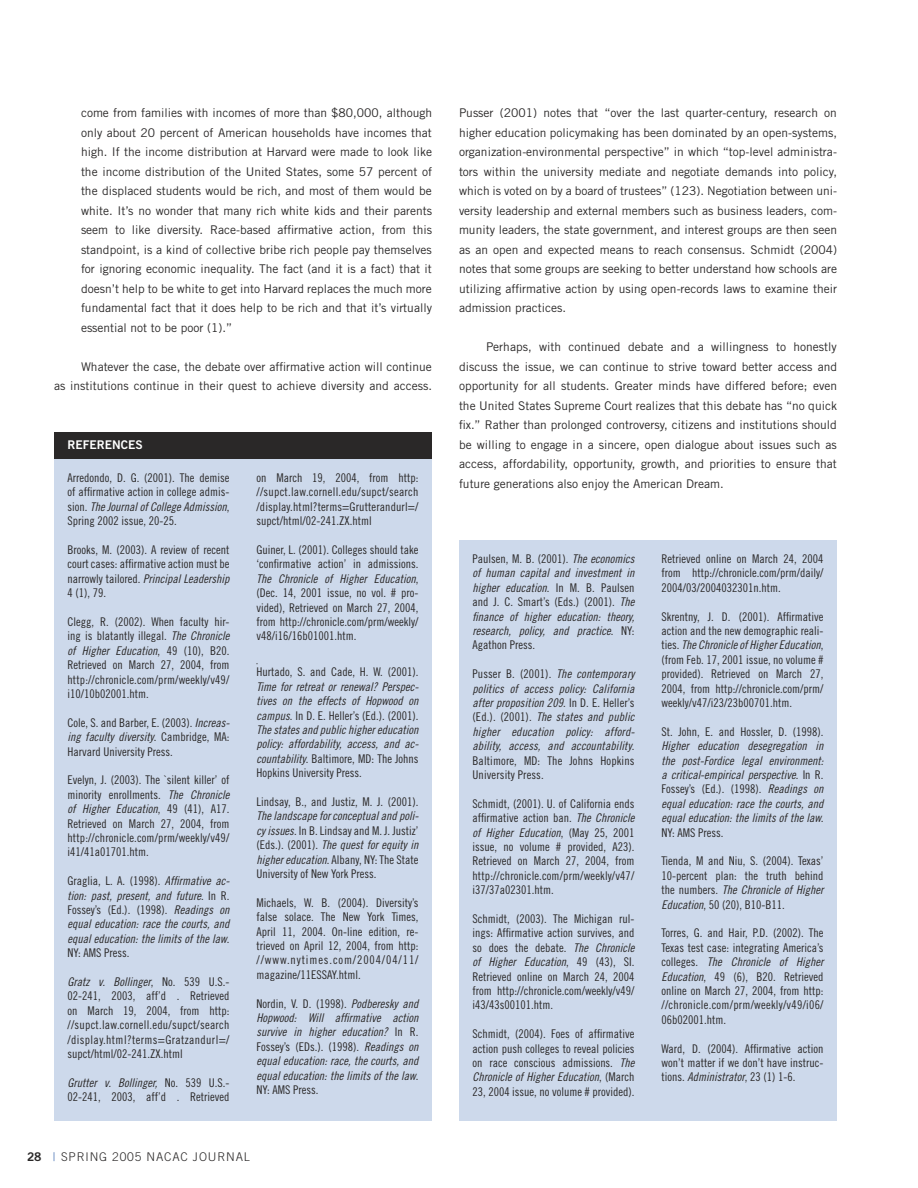
<style>
.page{position:relative;width:918px;height:1188px;background:#fff}
.page>*{position:absolute;margin:0;border:0;box-sizing:border-box;transform-origin:0 0}
.REFERENCES_TEXT{font:12px/14.4px "Trade Gothic Cond Eighteen";color:#2a2828;text-align:justify}
.REFERENCES_TEXT-2{font:12px/14.4px "Trade Gothic Cond Eighteen Obl";color:#2a2828;text-align:justify}
.BODY_TEXT{font:12px/19.5px "Trade Gothic";color:#2a2828;text-align:justify}
.INDENT{font:12px/19.5px "Trade Gothic";color:#2a2828;text-align:justify}
.t1{font:300 12px "Trade Gothic";letter-spacing:.07em;color:#2a2828}
.SIDEBAR_TITLE{font:12px "Trade Gothic Bold Two";color:#fff}
.s1{font-family:"Trade Gothic Cond Eighteen Obl"}
.s2{font-family:"Trade Gothic Cond Eighteen"}
.s3{font-family:"Trade Gothic Bold Two";font-weight:400}
.s4{color:#3966ae}
</style>
<div class="page">
<div style="left:54px;top:459px;width:378px;height:661px;background:#cdd9eb"></div>
<div style="left:459px;top:540px;width:378px;height:580px;background:#cdd9eb"></div>
<div style="left:54px;top:432px;width:378px;height:27px;background:#2a2828"></div>
<p class="INDENT" style="left:81px;top:103px;width:353px">come from families with incomes of more than $80,000, although only about 20 percent of American households have incomes that high. If the income distribution at Harvard were made to look like the income distribution of the United States, some 57 percent of the displaced students would be rich, and most of them would be white. It’s no wonder that many rich white kids and their parents seem to like diversity. Race-based affirmative action, from this standpoint, is a kind of collective bribe rich people pay themselves for ignoring economic inequality. The fact (and it is a fact) that it doesn’t help to be white to get into Harvard replaces the much more fundamental fact that it does help to be rich and that it’s virtually essential not to be poor (1).”</p>
<p class="BODY_TEXT" style="left:54px;top:357px;width:380px;text-align:right">Whatever the case, the debate over affirmative action will continue<br>as institutions continue in their quest to achieve diversity and access.</p>
<p class="SIDEBAR_TITLE" style="left:68px;top:437px;width:77px">REFERENCES</p>
<p class="REFERENCES_TEXT" style="left:68px;top:470px;width:164px">Arredondo, D. G. (2001). The demise of affirmative action in college admis&shy;sion. <span class="s1">The Journal of College Admission</span>, Spring 2002 issue, 20-25.</p>
<p class="REFERENCES_TEXT" style="left:68px;top:542px;width:164px">Brooks, M. (2003). A review of recent court cases: affirmative action must be narrowly tailored. <span class="s1">Principal Leadership </span>4 (1), 79.</p>
<p class="REFERENCES_TEXT" style="left:68px;top:614px;width:164px">Clegg, R. (2002). When faculty hir&shy;ing is blatantly illegal. <span class="s1">The Chronicle of Higher Education</span>, 49 (10), B20.<br>Retrieved on March 27, 2004, from http://chronicle.com/prm/weekly/v49/ i10/10b02001.htm.</p>
<p class="REFERENCES_TEXT" style="left:68px;top:715px;width:164px">Cole, S. and Barber, E. (2003). <span class="s1">Increas&shy;ing faculty diversity</span>. Cambridge, MA:<br>Harvard University Press.</p>
<p class="REFERENCES_TEXT" style="left:68px;top:773px;width:164px">Evelyn, J. (2003). The `silent killer’ of minority enrollments. <span class="s1">The Chronicle of Higher Education</span>, 49 (41), A17.<br>Retrieved on March 27, 2004, from http://chronicle.com/prm/weekly/v49/ i41/41a01701.htm.</p>
<p class="REFERENCES_TEXT-2" style="left:68px;top:874px;width:164px"><span class="s2">Graglia, L. A. (1998).</span> Affirmative ac&shy;tion: past, present, and future<span class="s2">. In R.<br>Fossey’s (Ed.). (1998).</span> Readings on equal education: race the courts, and equal education: the limits of the law<span class="s2">.<br>NY: AMS Press.</span></p>
<p class="REFERENCES_TEXT" style="left:68px;top:974px;width:164px"><span class="s1">Gratz v. Bollinger</span>, No. 539 U.S.- 02-241, 2003, aff’d . Retrieved on March 19, 2004, from http: //supct.law.cornell.edu/supct/search /display.html?terms=Gratzandurl=/ supct/html/02-241.ZX.html</p>
<p class="REFERENCES_TEXT" style="left:68px;top:1075px;width:164px"><span class="s1">Grutter v. Bollinger,</span> No. 539 U.S.-<br>02-241, 2003, aff’d . Retrieved</p>
<p class="REFERENCES_TEXT" style="left:256px;top:470px;width:164px">on March 19, 2004, from http: //supct.law.cornell.edu/supct/search /display.html?terms=Grutterandurl=/ supct/html/02-241.ZX.html</p>
<p class="REFERENCES_TEXT" style="left:256px;top:542px;width:164px">Guiner, L. (2001). Colleges should take ‘confirmative action’ in admissions.<br><span class="s1">The Chronicle of Higher Education</span>, (Dec. 14, 2001 issue, no vol. # pro&shy;vided), Retrieved on March 27, 2004, from http://chronicle.com/prm/weekly/ v48/i16/16b01001.htm.</p>
<p class="REFERENCES_TEXT-2" style="left:256px;top:665px;width:164px"><span class="s2">Hurtado, S. and Cade, H. W. (2001).<br></span>Time for retreat or renewal? Perspec&shy;tives on the effects of Hopwood on campus<span class="s2">. In D. E. Heller’s (Ed.). (2001).<br></span>The states and public higher education policy: affordability, access, and ac&shy;countability<span class="s2">. Baltimore, MD: The Johns Hopkins University Press.</span></p>
<p class="REFERENCES_TEXT" style="left:256px;top:794px;width:164px">Lindsay, B., and Justiz, M. J. (2001).<br><span class="s1">The landscape for conceptual and poli&shy;cy issues</span>. In B. Lindsay and M. J. Justiz’ (Eds.). (2001). <span class="s1">The quest for equity in higher education</span>. Albany, NY: The State University of New York Press.</p>
<p class="REFERENCES_TEXT" style="left:256px;top:895px;width:164px">Michaels, W. B. (2004). Diversity’s false solace. The New York Times, April 11, 2004. On-line edition, re&shy;trieved on April 12, 2004, from http: //www.nytimes.com/2004/04/11/ magazine/11ESSAY.html.</p>
<p class="REFERENCES_TEXT-2" style="left:256px;top:996px;width:164px"><span class="s2">Nordin, V. D. (1998).</span> Podberesky and Hopwood: Will affirmative action survive in higher education? <span class="s2">In R.<br>Fossey’s (EDs.). (1998).</span> Readings on equal education: race, the courts, and equal education: the limits of the law<span class="s2">.<br>NY: AMS Press.</span></p>
<p class="t1" style="left:27px;top:1150px;width:224px"><span class="s3">28</span> <span class="s4">|</span> SPRING 2005 NACAC JOURNAL</p>
<p class="BODY_TEXT" style="left:459px;top:103px;width:380px">Pusser (2001) notes that “over the last quarter-century, research on higher education policymaking has been dominated by an open-systems, organization-environmental perspective” in which “top-level administra&shy;tors within the university mediate and negotiate demands into policy, which is voted on by a board of trustees” (123). Negotiation between uni&shy;versity leadership and external members such as business leaders, com&shy;munity leaders, the state government, and interest groups are then seen as an open and expected means to reach consensus. Schmidt (2004) notes that some groups are seeking to better understand how schools are utilizing affirmative action by using open-records laws to examine their admission practices.</p>
<p class="BODY_TEXT" style="left:459px;top:337px;width:380px;text-indent:27px">Perhaps, with continued debate and a willingness to honestly discuss the issue, we can continue to strive toward better access and opportunity for all students. Greater minds have differed before; even the United States Supreme Court realizes that this debate has “no quick fix.” Rather than prolonged controversy, citizens and institutions should be willing to engage in a sincere, open dialogue about issues such as access, affordability, opportunity, growth, and priorities to ensure that future generations also enjoy the American Dream.</p>
<p class="REFERENCES_TEXT-2" style="left:472px;top:551px;width:164px"><span class="s2">Paulsen, M. B. (2001).</span> The economics of human capital and investment in higher education<span class="s2">. In M. B. Paulsen and J. C. Smart’s (Eds.) (2001).</span> The finance of higher education: theory, research, policy, and practice<span class="s2">. NY:<br>Agathon Press.</span></p>
<p class="REFERENCES_TEXT-2" style="left:472px;top:667px;width:164px"><span class="s2">Pusser B. (2001).</span> The contemporary politics of access policy: California after proposition 209<span class="s2">. In D. E. Heller’s (Ed.). (2001).</span> The states and public higher education policy: afford&shy;ability, access, and accountability<span class="s2">.<br>Baltimore, MD: The Johns Hopkins University Press.</span></p>
<p class="REFERENCES_TEXT" style="left:472px;top:796px;width:164px">Schmidt, (2001). U. of California ends affirmative action ban. <span class="s1">The Chronicle of Higher Education</span>, (May 25, 2001 issue, no volume # provided, A23).<br>Retrieved on March 27, 2004, from http://chronicle.com/prm/weekly/v47/ i37/37a02301.htm.</p>
<p class="REFERENCES_TEXT" style="left:472px;top:911px;width:164px">Schmidt, (2003). The Michigan rul&shy;ings: Affirmative action survives, and so does the debate. <span class="s1">The Chronicle of Higher Education</span>, 49 (43), SI.<br>Retrieved online on March 24, 2004 from http://chronicle.com/weekly/v49/ i43/43s00101.htm.</p>
<p class="REFERENCES_TEXT" style="left:472px;top:1027px;width:164px">Schmidt, (2004). Foes of affirmative action push colleges to reveal policies on race conscious admissions. <span class="s1">The Chronicle of Higher Education</span>, (March 23, 2004 issue, no volume # provided).</p>
<p class="REFERENCES_TEXT" style="left:662px;top:551px;width:164px">Retrieved online on March 24, 2004 from http://chronicle.com/prm/daily/ 2004/03/2004032301n.htm.</p>
<p class="REFERENCES_TEXT" style="left:662px;top:609px;width:164px">Skrentny, J. D. (2001). Affirmative action and the new demographic reali&shy;ties. <span class="s1">The Chronicle of Higher Education</span>, (from Feb. 17, 2001 issue, no volume # provided). Retrieved on March 27, 2004, from http://chronicle.com/prm/ weekly/v47/i23/23b00701.htm.</p>
<p class="REFERENCES_TEXT-2" style="left:662px;top:724px;width:164px"><span class="s2">St. John, E. and Hossler, D. (1998).<br></span>Higher education desegregation in the post-Fordice legal environment: a critical-empirical perspective<span class="s2">. In R.<br>Fossey’s (Ed.). (1998).</span> Readings on equal education: race the courts, and equal education: the limits of the law.<br><span class="s2">NY: AMS Press.</span></p>
<p class="REFERENCES_TEXT" style="left:662px;top:854px;width:164px">Tienda, M and Niu, S. (2004). Texas’ 10-percent plan: the truth behind the numbers. <span class="s1">The Chronicle of Higher Education</span>, 50 (20), B10-B11.</p>
<p class="REFERENCES_TEXT" style="left:662px;top:926px;width:164px">Torres, G. and Hair, P.D. (2002). The Texas test case: integrating America’s colleges. <span class="s1">The Chronicle of Higher Education</span>, 49 (6), B20. Retrieved online on March 27, 2004, from http: //chronicle.com/prm/weekly/v49/i06/ 06b02001.htm.</p>
<p class="REFERENCES_TEXT" style="left:662px;top:1041px;width:164px">Ward, D. (2004). Affirmative action won’t matter if we don’t have instruc&shy;tions. <span class="s1">Administrator</span>, 23 (1) 1-6.</p>
</div>
